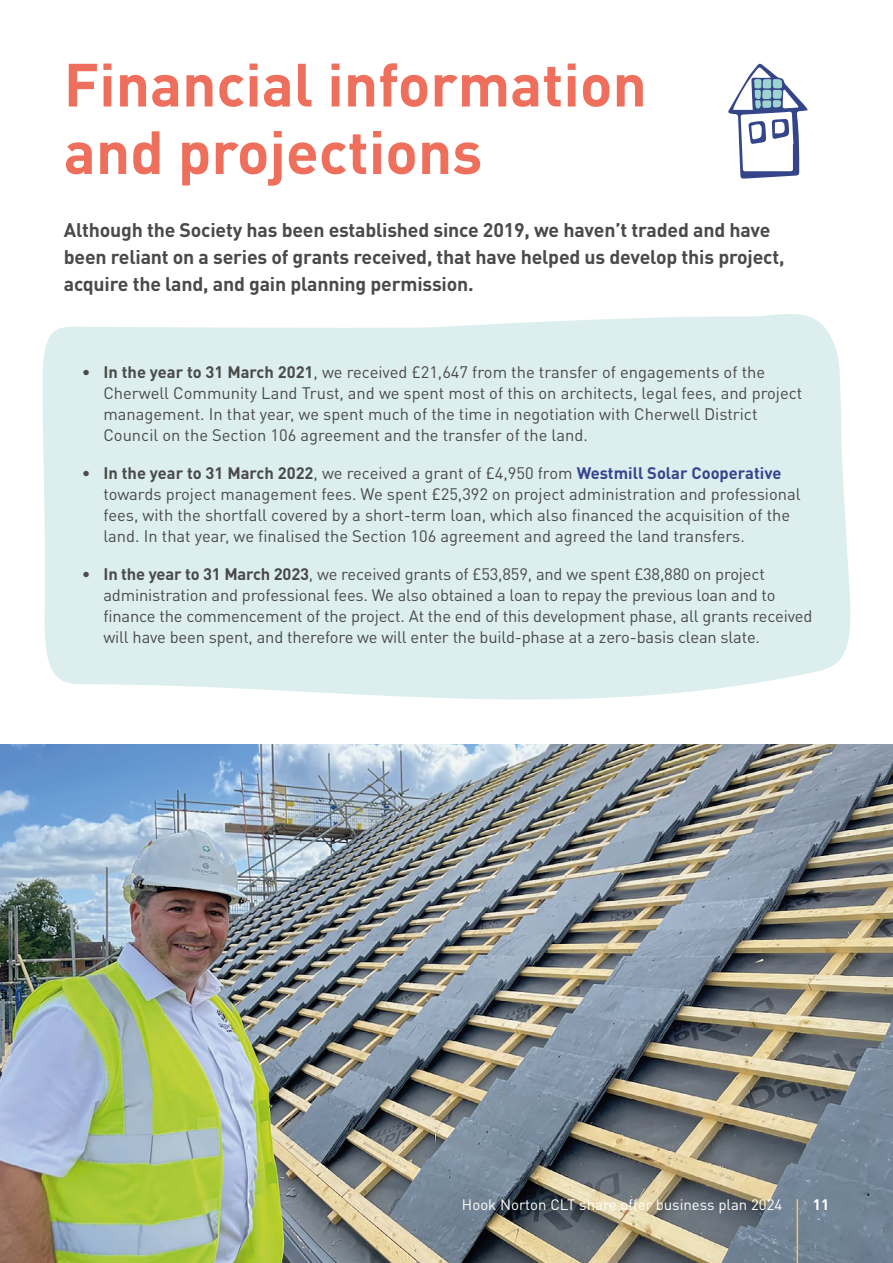
<style>
.page{position:relative;width:893px;height:1263px;background:#fff}
.page>*{position:absolute;margin:0;border:0;box-sizing:border-box;transform-origin:0 0}
.t1{font:700 60px/67.5px "DIN Pro";color:#ee705c}
.t2{font:700 19.5px/27px "DIN Pro";letter-spacing:-.01em;color:#4a4a49}
.t3{font:16.5px/21px "DIN Pro";color:#4a4a49}
.t4{font:15px "DIN Pro";color:#fff}
.t5{font:700 15px "DIN Pro";color:#fff}
.s1{font-weight:700}
.s2{font-weight:700;color:#36458c}
</style>
<div class="page">
<img style="left:0;top:744px;width:893px;height:519px">
<hr style="left:797px;top:1199px;width:1px;height:64px;background:#fbc067">
<div style="left:42px;top:314px;width:809px;height:386px;background:#dceeee"></div>
<svg style="left:728px;top:63px;width:80px;height:116px"></svg>
<h1 class="t1" style="left:64px;top:44px;width:585px">Financial information and projections</h1>
<p class="t2" style="left:64px;top:214px;width:722px">Although the Society has been established since 2019, we haven’t traded and have been reliant on a series of grants received, that have helped us develop this project, acquire the land, and gain planning permission.</p>
<p class="t3" style="left:103px;top:360px;width:700px;text-indent:-21px"><span class="s1">• In the year to 31 March 2021</span>, we received £21,647 from the transfer of engagements of the Cherwell Community Land Trust, and we spent most of this on architects, legal fees, and project management. In that year, we spent much of the time in negotiation with Cherwell District Council on the Section 106 agreement and the transfer of the land.</p>
<p class="t3" style="left:103px;top:461px;width:699px;text-indent:-21px"><span class="s1">• In the year to 31 March 2022</span>, we received a grant of £4,950 from <span class="s2">Westmill Solar Cooperative </span>towards project management fees. We spent £25,392 on project administration and professional fees, with the shortfall covered by a short-term loan, which also financed the acquisition of the land. In that year, we finalised the Section 106 agreement and agreed the land transfers.</p>
<p class="t3" style="left:103px;top:562px;width:710px;text-indent:-21px"><span class="s1">• In the year to 31 March 2023</span>, we received grants of £53,859, and we spent £38,880 on project administration and professional fees. We also obtained a loan to repay the previous loan and to finance the commencement of the project. At the end of this development phase, all grants received will have been spent, and therefore we will enter the build-phase at a zero-basis clean slate.</p>
<p class="t4" style="left:462px;top:1193px;width:322px">Hook Norton CLT share offer business plan 2024</p>
<p class="t5" style="left:813px;top:1192px;width:18px">11</p>
</div>
